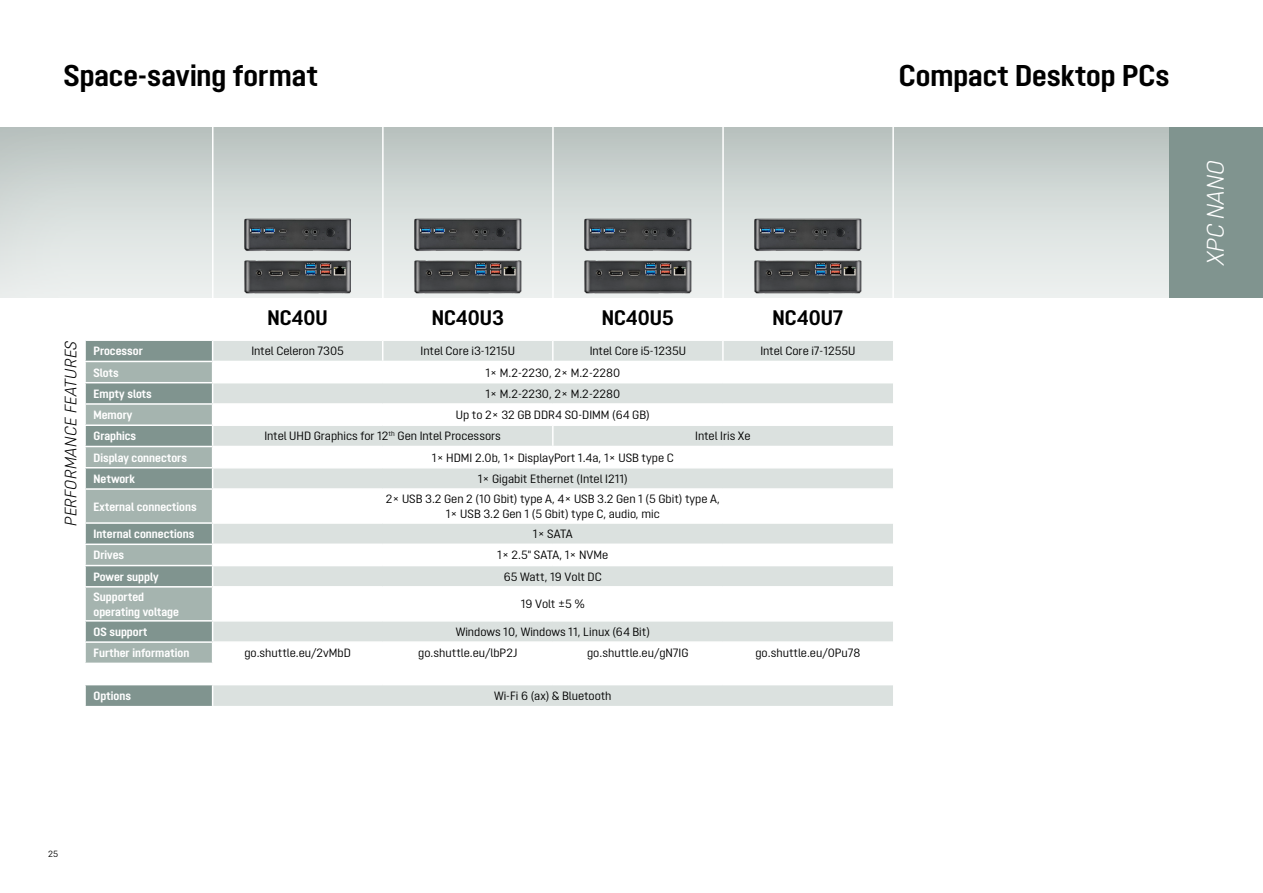
<style>
.page{position:relative;width:1263px;height:893px;background:#fff}
.page>*{position:absolute;margin:0;border:0;box-sizing:border-box;transform-origin:0 0}
.t1{font:700 30px "Opinion Pro";color:#000}
.t2{font:italic 300 24px "Opinion Pro";color:#fff}
.t3{font:700 21px "Opinion Pro";color:#000}
.t4{font:italic 300 16.5px "Opinion Pro";letter-spacing:.02em;color:#000}
.t5{font:12px/14.4px "Opinion Pro";color:#000;text-align:center}
.t6{font:700 12px/14.4px "Opinion Pro";color:#fff}
.t7{font:9px "Opinion Pro";color:#000}
</style>
<div class="page">
<div style="left:213px;top:341px;width:680px;height:365px;background:#dbe1df"></div>
<svg style="left:213px;top:362px;width:680px;height:322px"></svg>
<hr style="left:213px;top:361px;width:170px;height:1px;background:#fff">
<hr style="left:383px;top:361px;width:170px;height:1px;background:#fff">
<hr style="left:553px;top:361px;width:170px;height:1px;background:#fff">
<hr style="left:723px;top:361px;width:170px;height:1px;background:#fff">
<hr style="left:213px;top:382px;width:170px;height:1px;background:#fff">
<hr style="left:383px;top:382px;width:170px;height:1px;background:#fff">
<hr style="left:553px;top:382px;width:170px;height:1px;background:#fff">
<hr style="left:723px;top:382px;width:170px;height:1px;background:#fff">
<hr style="left:213px;top:403px;width:170px;height:2px;background:#fff">
<hr style="left:383px;top:403px;width:170px;height:2px;background:#fff">
<hr style="left:553px;top:403px;width:170px;height:2px;background:#fff">
<hr style="left:723px;top:403px;width:170px;height:2px;background:#fff">
<hr style="left:213px;top:424px;width:170px;height:2px;background:#fff">
<hr style="left:383px;top:424px;width:170px;height:2px;background:#fff">
<hr style="left:553px;top:424px;width:170px;height:2px;background:#fff">
<hr style="left:552px;top:426px;width:2px;height:20px;background:#fff">
<hr style="left:723px;top:424px;width:170px;height:2px;background:#fff">
<hr style="left:213px;top:446px;width:170px;height:1px;background:#fff">
<hr style="left:383px;top:446px;width:170px;height:1px;background:#fff">
<hr style="left:553px;top:446px;width:170px;height:1px;background:#fff">
<hr style="left:723px;top:446px;width:170px;height:1px;background:#fff">
<hr style="left:213px;top:565px;width:170px;height:1px;background:#fff">
<hr style="left:383px;top:565px;width:170px;height:1px;background:#fff">
<hr style="left:553px;top:565px;width:170px;height:1px;background:#fff">
<hr style="left:723px;top:565px;width:170px;height:1px;background:#fff">
<hr style="left:213px;top:586px;width:170px;height:2px;background:#fff">
<hr style="left:383px;top:586px;width:170px;height:2px;background:#fff">
<hr style="left:553px;top:586px;width:170px;height:2px;background:#fff">
<hr style="left:723px;top:586px;width:170px;height:2px;background:#fff">
<hr style="left:213px;top:620px;width:170px;height:2px;background:#fff">
<hr style="left:383px;top:620px;width:170px;height:2px;background:#fff">
<hr style="left:553px;top:620px;width:170px;height:2px;background:#fff">
<hr style="left:723px;top:620px;width:170px;height:2px;background:#fff">
<hr style="left:213px;top:641px;width:170px;height:2px;background:#fff">
<svg style="left:382px;top:341px;width:1px;height:20px"></svg>
<hr style="left:552px;top:341px;width:2px;height:20px;background:#fff">
<hr style="left:722px;top:341px;width:2px;height:20px;background:#fff">
<hr style="left:213px;top:467px;width:170px;height:1px;background:#fff">
<hr style="left:383px;top:467px;width:170px;height:1px;background:#fff">
<hr style="left:553px;top:467px;width:170px;height:1px;background:#fff">
<hr style="left:723px;top:467px;width:170px;height:1px;background:#fff">
<hr style="left:213px;top:488px;width:170px;height:2px;background:#fff">
<hr style="left:383px;top:488px;width:170px;height:2px;background:#fff">
<hr style="left:553px;top:488px;width:170px;height:2px;background:#fff">
<hr style="left:723px;top:488px;width:170px;height:2px;background:#fff">
<hr style="left:213px;top:522px;width:170px;height:2px;background:#fff">
<hr style="left:383px;top:522px;width:170px;height:2px;background:#fff">
<hr style="left:553px;top:522px;width:170px;height:2px;background:#fff">
<hr style="left:723px;top:522px;width:170px;height:2px;background:#fff">
<hr style="left:213px;top:544px;width:170px;height:1px;background:#fff">
<hr style="left:383px;top:544px;width:170px;height:1px;background:#fff">
<hr style="left:553px;top:544px;width:170px;height:1px;background:#fff">
<hr style="left:723px;top:544px;width:170px;height:1px;background:#fff">
<hr style="left:383px;top:641px;width:170px;height:2px;background:#fff">
<hr style="left:553px;top:641px;width:170px;height:2px;background:#fff">
<hr style="left:552px;top:643px;width:2px;height:20px;background:#fff">
<hr style="left:723px;top:641px;width:170px;height:2px;background:#fff">
<hr style="left:722px;top:643px;width:2px;height:20px;background:#fff">
<hr style="left:213px;top:663px;width:170px;height:1px;background:#fff">
<hr style="left:383px;top:663px;width:170px;height:1px;background:#fff">
<svg style="left:382px;top:643px;width:1px;height:41px"></svg>
<hr style="left:553px;top:663px;width:170px;height:1px;background:#fff">
<hr style="left:552px;top:664px;width:2px;height:20px;background:#fff">
<hr style="left:723px;top:663px;width:170px;height:1px;background:#fff">
<hr style="left:722px;top:664px;width:2px;height:20px;background:#fff">
<hr style="left:213px;top:684px;width:170px;height:1px;background:#fff">
<svg style="left:85px;top:341px;width:128px;height:365px;background:#a0afab"></svg>
<hr style="left:383px;top:684px;width:170px;height:1px;background:#fff">
<hr style="left:553px;top:684px;width:170px;height:1px;background:#fff">
<hr style="left:723px;top:684px;width:170px;height:1px;background:#fff">
<div style="left:0;top:126px;width:1263px;height:172px;background:#000;opacity:.1"></div>
<img style="left:245px;top:213px;width:106px;height:85px">
<img style="left:415px;top:213px;width:106px;height:85px">
<img style="left:585px;top:213px;width:106px;height:85px">
<img style="left:755px;top:213px;width:106px;height:85px">
<hr style="left:382px;top:128px;width:2px;height:170px;background:#fff">
<hr style="left:212px;top:128px;width:1px;height:170px;background:#fff">
<hr style="left:552px;top:128px;width:2px;height:170px;background:#fff">
<hr style="left:722px;top:128px;width:2px;height:170px;background:#fff">
<hr style="left:892px;top:128px;width:2px;height:170px;background:#fff">
<div style="left:1169px;top:128px;width:94px;height:170px;background:#80948f"></div>
<h1 class="t1" style="left:64px;top:58px;width:256px">Space-saving format</h1>
<h1 class="t1" style="left:899px;top:58px;width:272px">Compact Desktop PCs</h1>
<h3 class="t3" style="left:267px;top:305px;width:62px">NC40U</h3>
<h3 class="t3" style="left:432px;top:305px;width:74px">NC40U3</h3>
<h3 class="t3" style="left:602px;top:305px;width:73px">NC40U5</h3>
<h3 class="t3" style="left:773px;top:305px;width:72px">NC40U7</h3>
<h3 class="t4" style="left:61px;top:526px;width:187px;rotate:-90deg">PERFORMANCE FEATURES</h3>
<p class="t6" style="left:94px;top:344px;width:51px">Processor</p>
<p class="t5" style="left:251px;top:344px;width:94px">Intel Celeron 7305</p>
<p class="t5" style="left:421px;top:344px;width:96px">Intel Core i3-1215U</p>
<p class="t5" style="left:590px;top:344px;width:98px">Intel Core i5-1235U</p>
<p class="t5" style="left:760px;top:344px;width:97px">Intel Core i7-1255U</p>
<p class="t6" style="left:94px;top:365px;width:27px">Slots</p>
<p class="t5" style="left:485px;top:365px;width:136px">1× M.2-2230, 2× M.2-2280</p>
<p class="t6" style="left:94px;top:386px;width:60px">Empty slots</p>
<p class="t5" style="left:485px;top:386px;width:136px">1× M.2-2230, 2× M.2-2280</p>
<p class="t6" style="left:94px;top:408px;width:40px">Memory</p>
<p class="t5" style="left:456px;top:408px;width:195px">Up to 2× 32 GB DDR4 SO-DIMM (64 GB)</p>
<p class="t6" style="left:94px;top:429px;width:44px">Graphics</p>
<p class="t5" style="left:264px;top:429px;width:238px">Intel UHD Graphics for 12<sup>th</sup> Gen Intel Processors</p>
<p class="t5" style="left:695px;top:429px;width:57px">Intel Iris Xe</p>
<p class="t6" style="left:94px;top:450px;width:95px">Display connectors</p>
<p class="t5" style="left:432px;top:450px;width:243px">1× HDMI 2.0b, 1× DisplayPort 1.4a, 1× USB type C</p>
<p class="t6" style="left:94px;top:471px;width:43px">Network</p>
<p class="t5" style="left:478px;top:471px;width:152px">1× Gigabit Ethernet (Intel I211)</p>
<p class="t6" style="left:94px;top:499px;width:105px">External connections</p>
<p class="t5" style="left:386px;top:492px;width:336px">2× USB 3.2 Gen 2 (10 Gbit) type A, 4× USB 3.2 Gen 1 (5 Gbit) type A,<br>1× USB 3.2 Gen 1 (5 Gbit) type C, audio, mic</p>
<p class="t6" style="left:94px;top:527px;width:102px">Internal connections</p>
<p class="t5" style="left:533px;top:527px;width:41px">1× SATA</p>
<p class="t6" style="left:94px;top:548px;width:32px">Drives</p>
<p class="t5" style="left:497px;top:548px;width:113px">1× 2.5" SATA, 1× NVMe</p>
<p class="t6" style="left:94px;top:569px;width:67px">Power supply</p>
<p class="t5" style="left:504px;top:569px;width:99px">65 Watt, 19 Volt DC</p>
<p class="t6" style="left:94px;top:590px;width:87px">Supported operating voltage</p>
<p class="t5" style="left:521px;top:597px;width:66px">19 Volt ±5 %</p>
<p class="t6" style="left:94px;top:624px;width:55px">OS support</p>
<p class="t5" style="left:456px;top:624px;width:196px">Windows 10, Windows 11, Linux (64 Bit)</p>
<p class="t6" style="left:94px;top:646px;width:97px">Further information</p>
<p class="t5" style="left:244px;top:646px;width:108px">go.shuttle.eu/2vMbD</p>
<p class="t5" style="left:418px;top:646px;width:101px">go.shuttle.eu/lbP2J</p>
<p class="t5" style="left:587px;top:646px;width:103px">go.shuttle.eu/gN7IG</p>
<p class="t5" style="left:755px;top:646px;width:107px">go.shuttle.eu/0Pu78</p>
<p class="t6" style="left:94px;top:688px;width:39px">Options</p>
<p class="t5" style="left:494px;top:688px;width:119px">Wi-Fi 6 (ax) &amp; Bluetooth</p>
<h2 class="t2" style="left:1202px;top:265px;width:107px;rotate:-90deg">XPC NANO</h2>
<p class="t7" style="left:48px;top:849px;width:12px">25</p>
</div>
